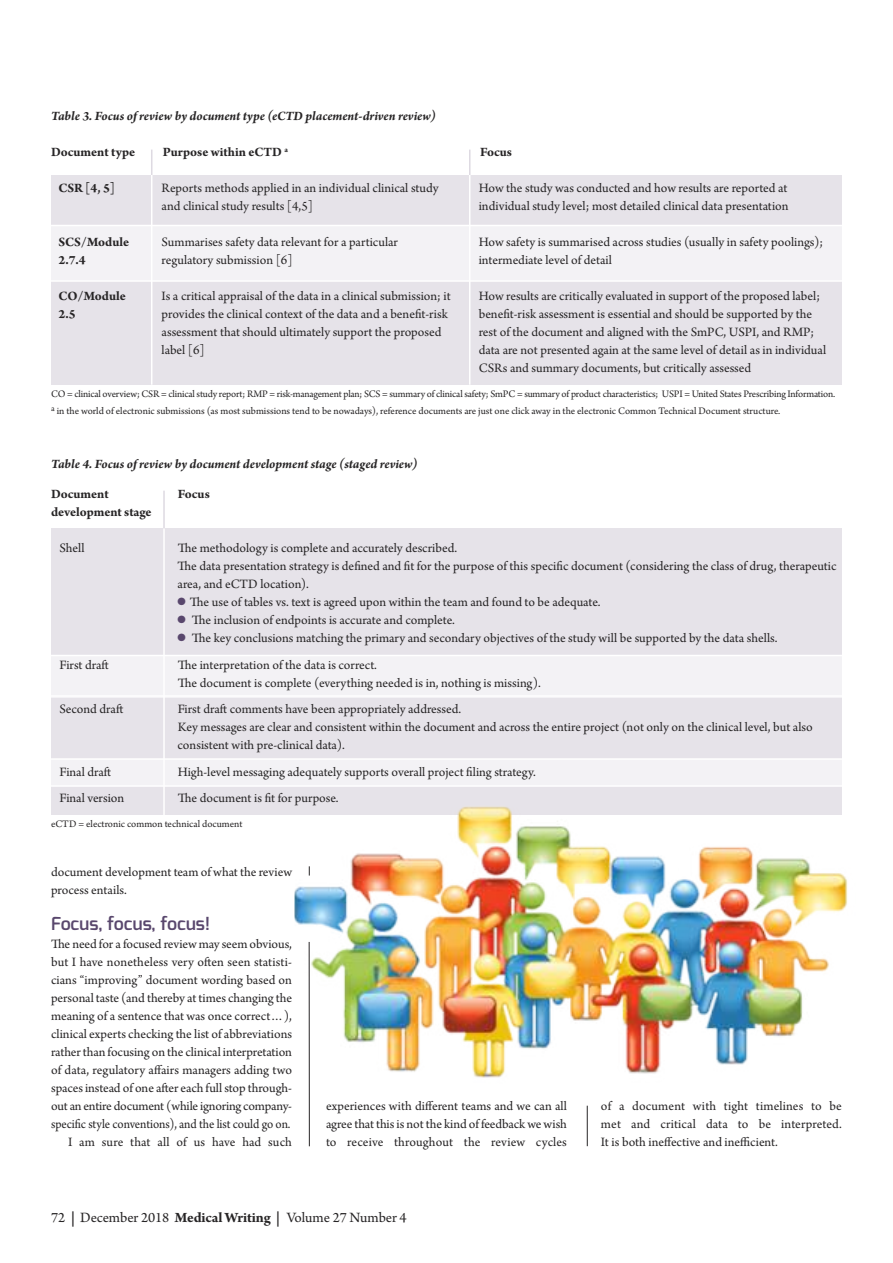
<style>
.page{position:relative;width:893px;height:1263px;background:#fff}
.page>*{position:absolute;margin:0;border:0;box-sizing:border-box;transform-origin:0 0}
.t1{font:600 18px "Exo";letter-spacing:-.005em;color:#59476d}
.t2{font:15px "Arno Pro";letter-spacing:-.005em;color:#272526}
.t3{font:13.5px/18px "Arno Pro";color:#272526}
.t4{font:italic 700 13.5px "Arno Pro";color:#272526}
.t5{font:700 13.5px/18px "Arno Pro";color:#272526}
.t6{font:10.5px/16.5px "Arno Pro";letter-spacing:-.005em;color:#272526}
.s1{color:#59476d}
.s2{font-weight:700}
</style>
<div class="page">
<div style="left:51px;top:175px;width:791px;height:210px;background:#e6e3e9"></div>
<div style="left:51px;top:225px;width:791px;height:56px;background:#f3f2f5"></div>
<div style="left:51px;top:528px;width:791px;height:286px;background:#e6e3e9"></div>
<div style="left:51px;top:655px;width:791px;height:42px;background:#f3f2f5"></div>
<div style="left:51px;top:759px;width:791px;height:26px;background:#f3f2f5"></div>
<hr style="left:51px;top:225px;width:791px;height:1px;background:#fff">
<hr style="left:51px;top:655px;width:791px;height:1px;background:#fff">
<hr style="left:163px;top:486px;width:2px;height:336px;background:#fff">
<hr style="left:163px;top:491px;width:2px;height:37px;background:#dedae2">
<hr style="left:51px;top:695px;width:791px;height:2px;background:#fff">
<hr style="left:51px;top:758px;width:791px;height:2px;background:#fff">
<hr style="left:51px;top:785px;width:791px;height:2px;background:#fff">
<hr style="left:51px;top:280px;width:791px;height:2px;background:#fff">
<hr style="left:469px;top:152px;width:1px;height:233px;background:#fff">
<svg style="left:469px;top:150px;width:1px;height:25px"></svg>
<hr style="left:151px;top:152px;width:1px;height:233px;background:#fff">
<svg style="left:151px;top:150px;width:1px;height:25px"></svg>
<hr style="left:309px;top:942px;width:1px;height:204px;background:#272526">
<hr style="left:587px;top:1106px;width:1px;height:40px;background:#272526">
<img style="left:294px;top:806px;width:554px;height:287px">
<p class="t4" style="left:51px;top:111px;width:386px">Table 3. Focus of review by document type (eCTD placement-driven review)</p>
<p class="t5" style="left:51px;top:144px;width:86px">Document type</p>
<p class="t5" style="left:163px;top:144px;width:127px">Purpose within eCTD <sup>a</sup></p>
<p class="t5" style="left:480px;top:144px;width:34px">Focus</p>
<p class="t5" style="left:59px;top:180px;width:58px">CSR [4, 5]</p>
<p class="t5" style="left:59px;top:234px;width:72px">SCS/Module<br>2.7.4</p>
<p class="t5" style="left:59px;top:288px;width:69px">CO/Module<br>2.5</p>
<p class="t3" style="left:162px;top:180px;width:279px">Reports methods applied in an individual clinical study and clinical study results [4,5]</p>
<p class="t3" style="left:162px;top:234px;width:238px">Summarises safety data relevant for a particular regulatory submission [6]</p>
<p class="t3" style="left:162px;top:288px;width:291px">Is a critical appraisal of the data in a clinical submission; it provides the clinical context of the data and a benefit-risk assessment that should ultimately support the proposed label [6]</p>
<p class="t3" style="left:479px;top:180px;width:311px">How the study was conducted and how results are reported at individual study level; most detailed clinical data presentation</p>
<p class="t3" style="left:479px;top:234px;width:346px">How safety is summarised across studies (usually in safety poolings); intermediate level of detail</p>
<p class="t3" style="left:479px;top:288px;width:349px">How results are critically evaluated in support of the proposed label; benefit-risk assessment is essential and should be supported by the rest of the document and aligned with the SmPC, USPI, and RMP; data are not presented again at the same level of detail as in individual CSRs and summary documents, but critically assessed</p>
<p class="t6" style="left:51px;top:387px;width:786px">CO = clinical overview; CSR = clinical study report; RMP = risk-management plan; SCS = summary of clinical safety; SmPC = summary of product characteristics; USPI = United States Prescribing Information. <sup>a</sup> in the world of electronic submissions (as most submissions tend to be nowadays), reference documents are just one click away in the electronic Common Technical Document structure.</p>
<p class="t4" style="left:51px;top:459px;width:368px">Table 4. Focus of review by document development stage (staged review)</p>
<p class="t5" style="left:51px;top:486px;width:59px">Document</p>
<p class="t5" style="left:178px;top:486px;width:34px">Focus</p>
<p class="t5" style="left:51px;top:504px;width:102px">development stage</p>
<p class="t3" style="left:60px;top:540px;width:27px">Shell</p>
<p class="t3" style="left:178px;top:540px;width:660px">The methodology is complete and accurately described.<br>The data presentation strategy is defined and fit for the purpose of this specific document (considering the class of drug, therapeutic area, and eCTD location).</p>
<p class="t3" style="left:178px;top:594px;width:424px"><span class="s1">●</span> The use of tables vs. text is agreed upon within the team and found to be adequate.</p>
<p class="t3" style="left:178px;top:612px;width:279px"><span class="s1">●</span> The inclusion of endpoints is accurate and complete.</p>
<p class="t3" style="left:178px;top:630px;width:601px"><span class="s1">●</span> The key conclusions matching the primary and secondary objectives of the study will be supported by the data shells.</p>
<p class="t3" style="left:60px;top:657px;width:51px">First draft</p>
<p class="t3" style="left:178px;top:657px;width:365px">The interpretation of the data is correct.<br>The document is complete (everything needed is in, nothing is missing).</p>
<p class="t3" style="left:60px;top:701px;width:65px">Second draft</p>
<p class="t3" style="left:178px;top:701px;width:637px">First draft comments have been appropriately addressed.<br>Key messages are clear and consistent within the document and across the entire project (not only on the clinical level, but also consistent with pre-clinical data).</p>
<p class="t3" style="left:60px;top:764px;width:53px">Final draft</p>
<p class="t3" style="left:178px;top:764px;width:359px">High-level messaging adequately supports overall project filing strategy.</p>
<p class="t3" style="left:60px;top:790px;width:66px">Final version</p>
<p class="t3" style="left:178px;top:790px;width:162px">The document is fit for purpose.</p>
<p class="t6" style="left:51px;top:817px;width:193px">eCTD = electronic common technical document</p>
<p class="t3" style="left:51px;top:864px;width:242px">document development team of what the review process entails.</p>
<h1 class="t1" style="left:51px;top:916px;width:160px">Focus, focus, focus!</h1>
<p class="t3" style="left:51px;top:936px;width:243px;text-align:right">The need for a focused review may seem obvious, but I have nonetheless very often seen statisti&shy;cians “improving” document wording based on personal taste (and thereby at times changing the meaning of a sentence that was once correct…), clinical experts checking the list of abbreviations rather than focusing on the clinical interpretation of data, regulatory affairs managers adding two spaces instead of one after each full stop through&shy;out an entire document (while ignoring company&shy;specific style conventions), and the list could go on.<br>I am sure that all of us have had such</p>
<p class="t3" style="left:326px;top:1098px;width:242px;text-align:justify">experiences with different teams and we can all agree that this is not the kind of feedback we wish to receive throughout the review cycles</p>
<p class="t3" style="left:601px;top:1098px;width:242px;text-align:justify">of a document with tight timelines to be met and critical data to be interpreted.<br>It is both ineffective and inefficient.</p>
<p class="t2" style="left:51px;top:1212px;width:357px">72 <span class="s2">|</span> December 2018 <span class="s2">Medical Writing |</span> Volume 27 Number 4</p>
</div>
